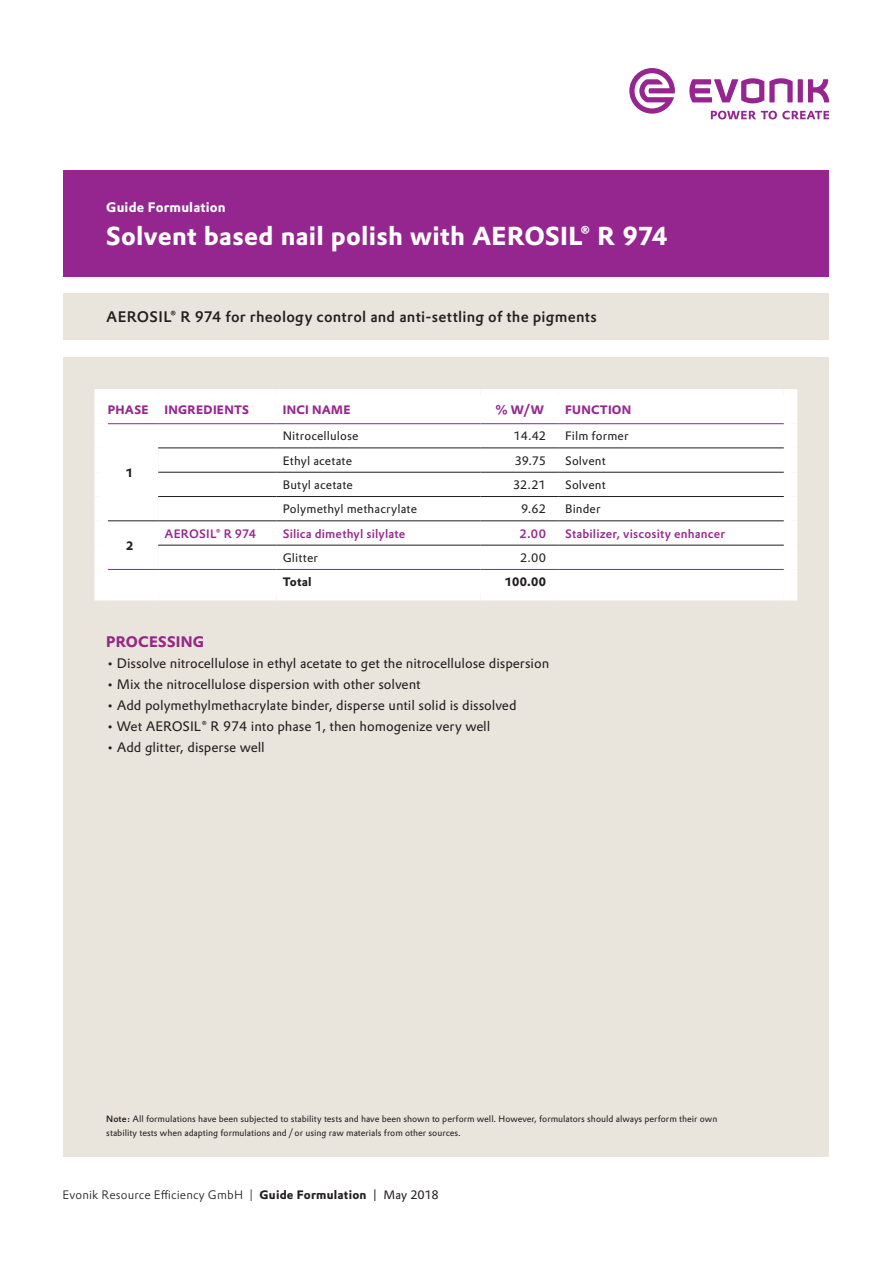
<style>
.page{position:relative;width:893px;height:1263px;background:#fff}
.page>*{position:absolute;margin:0;border:0;box-sizing:border-box;transform-origin:0 0}
.t1{font:700 25.5px "Evonik Prokyon";letter-spacing:.01em;color:#fff}
.t2{font:500 15px "Evonik Prokyon";letter-spacing:.015em;color:#231f20}
.t3{font:700 15px "Evonik Prokyon";letter-spacing:.015em;color:#952885}
.t4{font:13.5px "Evonik Prokyon";color:#231f20}
.t5{font:700 13.5px "Evonik Prokyon";letter-spacing:.015em;color:#fff}
.t6{font:12px "Evonik Prokyon";letter-spacing:.015em;color:#231f20}
.t7{font:500 12px "Evonik Prokyon";letter-spacing:.015em;color:#95268f}
.t8{font:300 12px "Evonik Prokyon";letter-spacing:.015em;color:#231f20}
.t9{font:700 12px "Evonik Prokyon";letter-spacing:.025em;color:#95268f}
.t10{font:700 12px "Evonik Prokyon";letter-spacing:.025em;color:#231f20}
.t11{font:9px/13.5px "Evonik Prokyon";color:#231f20}
.s1{font-weight:500}
.s2{font-weight:700}
.s3{font-weight:400}
</style>
<div class="page">
<div style="left:64px;top:357px;width:765px;height:800px;background:#e9e5dd"></div>
<svg style="left:808px;top:79px;width:21px;height:23px"></svg>
<div style="left:798px;top:79px;width:5px;height:23px;background:#95268f"></div>
<svg style="left:689px;top:78px;width:104px;height:25px"></svg>
<svg style="left:629px;top:68px;width:46px;height:46px"></svg>
<svg style="left:711px;top:111px;width:118px;height:8px"></svg>
<div style="left:64px;top:170px;width:765px;height:106px;background:#95268f"></div>
<div style="left:64px;top:293px;width:765px;height:47px;background:#e9e5dd"></div>
<div style="left:108px;top:403px;width:676px;height:20px;background:#fff"></div>
<div style="left:108px;top:424px;width:676px;height:163px;background:#fff"></div>
<div style="left:108px;top:389px;width:50px;height:14px;background:#fff"></div>
<div style="left:94px;top:389px;width:14px;height:35px;background:#fff"></div>
<div style="left:158px;top:389px;width:118px;height:14px;background:#fff"></div>
<div style="left:276px;top:389px;width:204px;height:14px;background:#fff"></div>
<div style="left:480px;top:389px;width:79px;height:14px;background:#fff"></div>
<div style="left:559px;top:389px;width:225px;height:14px;background:#fff"></div>
<div style="left:784px;top:389px;width:13px;height:35px;background:#fff"></div>
<div style="left:94px;top:424px;width:14px;height:24px;background:#fff"></div>
<div style="left:784px;top:424px;width:13px;height:24px;background:#fff"></div>
<div style="left:94px;top:448px;width:14px;height:24px;background:#fff"></div>
<div style="left:784px;top:448px;width:13px;height:24px;background:#fff"></div>
<div style="left:94px;top:472px;width:14px;height:24px;background:#fff"></div>
<div style="left:784px;top:472px;width:13px;height:24px;background:#fff"></div>
<div style="left:94px;top:496px;width:14px;height:25px;background:#fff"></div>
<div style="left:784px;top:496px;width:13px;height:25px;background:#fff"></div>
<div style="left:94px;top:521px;width:14px;height:24px;background:#fff"></div>
<div style="left:784px;top:521px;width:13px;height:24px;background:#fff"></div>
<div style="left:94px;top:545px;width:14px;height:24px;background:#fff"></div>
<div style="left:784px;top:545px;width:13px;height:24px;background:#fff"></div>
<div style="left:94px;top:569px;width:14px;height:31px;background:#fff"></div>
<div style="left:784px;top:569px;width:13px;height:31px;background:#fff"></div>
<div style="left:108px;top:587px;width:50px;height:13px;background:#fff"></div>
<div style="left:158px;top:587px;width:118px;height:13px;background:#fff"></div>
<div style="left:276px;top:587px;width:204px;height:13px;background:#fff"></div>
<div style="left:480px;top:587px;width:79px;height:13px;background:#fff"></div>
<div style="left:559px;top:587px;width:225px;height:13px;background:#fff"></div>
<hr style="left:158px;top:448px;width:118px;height:1px;background:#231f20">
<hr style="left:276px;top:448px;width:204px;height:1px;background:#231f20">
<hr style="left:480px;top:448px;width:79px;height:1px;background:#231f20">
<hr style="left:559px;top:448px;width:225px;height:1px;background:#231f20">
<hr style="left:158px;top:472px;width:118px;height:1px;background:#231f20">
<hr style="left:276px;top:472px;width:204px;height:1px;background:#231f20">
<hr style="left:480px;top:472px;width:79px;height:1px;background:#231f20">
<hr style="left:559px;top:472px;width:225px;height:1px;background:#231f20">
<hr style="left:158px;top:496px;width:118px;height:1px;background:#231f20">
<hr style="left:276px;top:496px;width:204px;height:1px;background:#231f20">
<hr style="left:480px;top:496px;width:79px;height:1px;background:#231f20">
<hr style="left:559px;top:496px;width:225px;height:1px;background:#231f20">
<hr style="left:108px;top:521px;width:50px;height:1px;background:#231f20">
<hr style="left:158px;top:521px;width:118px;height:1px;background:#231f20">
<hr style="left:276px;top:521px;width:204px;height:1px;background:#231f20">
<hr style="left:480px;top:521px;width:79px;height:1px;background:#231f20">
<hr style="left:559px;top:521px;width:225px;height:1px;background:#231f20">
<hr style="left:158px;top:545px;width:118px;height:1px;background:#231f20">
<hr style="left:276px;top:545px;width:204px;height:1px;background:#231f20">
<hr style="left:480px;top:545px;width:79px;height:1px;background:#231f20">
<hr style="left:559px;top:545px;width:225px;height:1px;background:#231f20">
<hr style="left:108px;top:423px;width:50px;height:1px;background:#95268f">
<hr style="left:158px;top:423px;width:118px;height:1px;background:#95268f">
<hr style="left:276px;top:423px;width:204px;height:1px;background:#95268f">
<hr style="left:480px;top:423px;width:79px;height:1px;background:#95268f">
<hr style="left:559px;top:423px;width:225px;height:1px;background:#95268f">
<hr style="left:108px;top:569px;width:50px;height:1px;background:#95268f">
<hr style="left:158px;top:569px;width:118px;height:1px;background:#95268f">
<hr style="left:276px;top:569px;width:204px;height:1px;background:#95268f">
<hr style="left:480px;top:569px;width:79px;height:1px;background:#95268f">
<hr style="left:559px;top:569px;width:225px;height:1px;background:#95268f">
<p class="t5" style="left:106px;top:196px;width:121px">Guide Formulation</p>
<h1 class="t1" style="left:106px;top:215px;width:563px">Solvent based nail polish with AEROSIL® R 974</h1>
<p class="t2" style="left:106px;top:305px;width:492px">AEROSIL® R 974 for rheology control and anti-settling of the pigments</p>
<p class="t9" style="left:108px;top:400px;width:42px">PHASE</p>
<p class="t9" style="left:165px;top:400px;width:86px">INGREDIENTS</p>
<p class="t9" style="left:283px;top:400px;width:69px">INCI NAME</p>
<p class="t9" style="left:495px;top:400px;width:50px">% W/W</p>
<p class="t9" style="left:565px;top:400px;width:68px">FUNCTION</p>
<p class="t10" style="left:126px;top:463px;width:9px">1</p>
<p class="t10" style="left:126px;top:536px;width:9px">2</p>
<p class="t6" style="left:283px;top:427px;width:77px">Nitrocellulose</p>
<p class="t6" style="left:514px;top:427px;width:34px">14.42</p>
<p class="t6" style="left:565px;top:427px;width:65px">Film former</p>
<p class="t6" style="left:283px;top:451px;width:71px">Ethyl acetate</p>
<p class="t6" style="left:515px;top:451px;width:33px">39.75</p>
<p class="t6" style="left:565px;top:451px;width:42px">Solvent</p>
<p class="t6" style="left:283px;top:475px;width:72px">Butyl acetate</p>
<p class="t6" style="left:513px;top:475px;width:34px">32.21</p>
<p class="t6" style="left:565px;top:475px;width:42px">Solvent</p>
<p class="t6" style="left:283px;top:500px;width:136px">Polymethyl methacrylate</p>
<p class="t6" style="left:521px;top:500px;width:26px">9.62</p>
<p class="t6" style="left:565px;top:500px;width:37px">Binder</p>
<p class="t7" style="left:165px;top:524px;width:93px">AEROSIL® R 974</p>
<p class="t7" style="left:283px;top:524px;width:124px">Silica dimethyl silylate</p>
<p class="t7" style="left:519px;top:524px;width:28px">2.00</p>
<p class="t7" style="left:565px;top:524px;width:162px">Stabilizer, viscosity enhancer</p>
<p class="t6" style="left:283px;top:548px;width:37px">Glitter</p>
<p class="t6" style="left:520px;top:548px;width:27px">2.00</p>
<p class="t10" style="left:283px;top:572px;width:31px">Total</p>
<p class="t10" style="left:505px;top:572px;width:42px">100.00</p>
<p class="t3" style="left:106px;top:629px;width:99px">PROCESSING</p>
<p class="t4" style="left:106px;top:653px;width:444px">• Dissolve nitrocellulose in ethyl acetate to get the nitrocellulose dispersion</p>
<p class="t4" style="left:106px;top:674px;width:316px">• Mix the nitrocellulose dispersion with other solvent</p>
<p class="t4" style="left:106px;top:695px;width:412px">• Add polymethylmethacrylate binder, disperse until solid is dissolved</p>
<p class="t4" style="left:106px;top:716px;width:386px">• Wet AEROSIL® R 974 into phase 1, then homogenize very well</p>
<p class="t4" style="left:106px;top:737px;width:160px">• Add glitter, disperse well</p>
<p class="t11" style="left:106px;top:1112px;width:613px"><span class="s1">Note:</span> All formulations have been subjected to stability tests and have been shown to perform well. However, formulators should always perform their own stability tests when adapting formulations and/or using raw materials from other sources.</p>
<p class="t8" style="left:63px;top:1186px;width:378px">Evonik Resource Efficiency GmbH | <span class="s2">Guide Formulation</span> <span class="s3">| May 2018</span></p>
</div>
